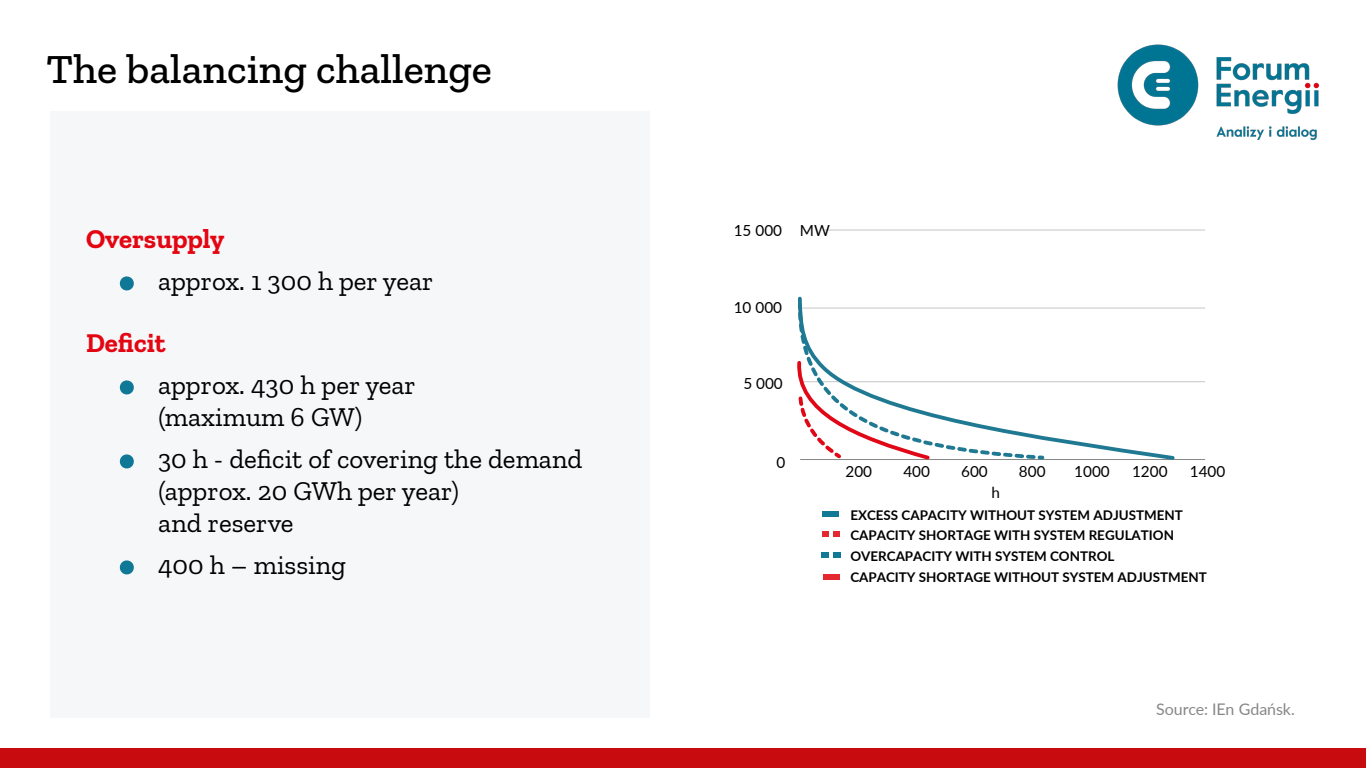
<style>
.page{position:relative;width:1366px;height:768px;background:#fff}
.page>*{position:absolute;margin:0;border:0;box-sizing:border-box;transform-origin:0 0}
.t1{font:500 42px "Zilla Slab";color:#000}
.t2{font:27px/32px "Zilla Slab";color:#000}
.t3{font:700 27px "Zilla Slab";color:#e30612}
.List_Paragraph{font:16px "Lato";letter-spacing:-.005em;color:#878786}
.t4{font:15.3px "Lato";color:#000}
.t5{font:700 13.4px "Lato";color:#000}
.s1{color:#0e7896}
</style>
<div class="page">
<div style="left:50px;top:111px;width:600px;height:607px;background:#f6f7f9"></div>
<div style="left:0;top:748px;width:1366px;height:20px;background:#c80b0f"></div>
<img style="left:1117px;top:44px;width:202px;height:96px">
<hr style="left:800px;top:382px;width:405px;height:1px;background:#c5c5c5">
<hr style="left:800px;top:308px;width:405px;height:1px;background:#c5c5c5">
<hr style="left:825px;top:230px;width:380px;height:1px;background:#c5c5c5">
<hr style="left:800px;top:459px;width:405px;height:1px;background:#878786">
<div style="left:822px;top:511px;width:16px;height:5px;background:#117996"></div>
<div style="left:822px;top:531px;width:7px;height:6px;background:#e5282f"></div>
<div style="left:833px;top:531px;width:7px;height:6px;background:#e5282f"></div>
<div style="left:823px;top:574px;width:16px;height:5px;background:#e5282f"></div>
<svg style="left:822px;top:552px;width:18px;height:5px"></svg>
<svg style="left:798px;top:296px;width:379px;height:164px"></svg>
<svg style="left:797px;top:301px;width:249px;height:159px"></svg>
<p class="t1" style="left:47px;top:46px;width:447px">The balancing challenge</p>
<p class="t3" style="left:86px;top:224px;width:140px">Oversupply</p>
<p class="t2" style="left:122px;top:265px;width:313px"><span class="s1">•</span> approx. 1 300 h per year</p>
<p class="t3" style="left:86px;top:328px;width:81px">Deficit</p>
<p class="t2" style="left:158px;top:369px;width:259px;text-indent:-36px"><span class="s1">•</span> approx. 430 h per year (maximum 6 GW)</p>
<p class="t2" style="left:158px;top:443px;width:425px;text-indent:-36px"><span class="s1">•</span> 30 h - deficit of covering the demand (approx. 20 GWh per year)<br>and reserve</p>
<p class="t2" style="left:122px;top:549px;width:226px"><span class="s1">•</span> 400 h – missing</p>
<p class="t4" style="left:734px;top:219px;width:98px">15 000 MW</p>
<p class="t4" style="left:734px;top:297px;width:50px">10 000</p>
<p class="t4" style="left:743px;top:372px;width:41px">5 000</p>
<p class="t4" style="left:776px;top:452px;width:10px">0</p>
<p class="t4" style="left:846px;top:460px;width:28px">200</p>
<p class="t4" style="left:903px;top:460px;width:28px">400</p>
<p class="t4" style="left:961px;top:460px;width:28px">600</p>
<p class="t4" style="left:1019px;top:460px;width:28px">800</p>
<p class="t4" style="left:1074px;top:460px;width:37px">1000</p>
<p class="t4" style="left:1132px;top:460px;width:37px">1200</p>
<p class="t4" style="left:1190px;top:460px;width:37px">1400</p>
<p class="t5" style="left:850px;top:505px;width:334px">EXCESS CAPACITY WITHOUT SYSTEM ADJUSTMENT</p>
<p class="t5" style="left:850px;top:546px;width:266px">OVERCAPACITY WITH SYSTEM CONTROL</p>
<p class="t4" style="left:992px;top:481px;width:10px">h</p>
<p class="t5" style="left:850px;top:525px;width:325px">CAPACITY SHORTAGE WITH SYSTEM REGULATION</p>
<p class="t5" style="left:850px;top:568px;width:358px">CAPACITY SHORTAGE WITHOUT SYSTEM ADJUSTMENT</p>
<p class="List_Paragraph" style="left:1156px;top:698px;width:140px">Source: IEn Gdańsk.</p>
</div>
